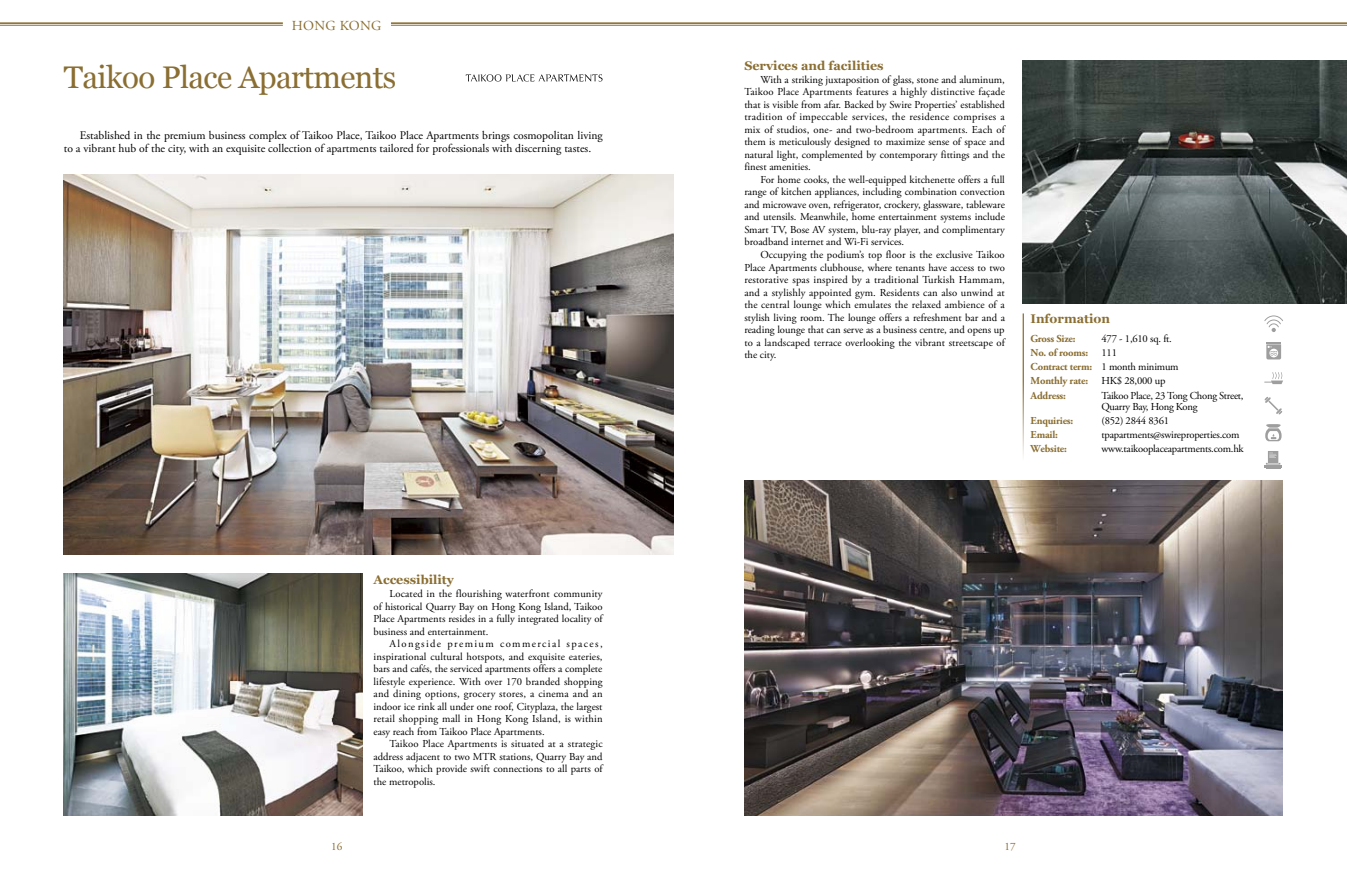
<style>
.page{position:relative;width:1347px;height:869px;background:#fff}
.page>*{position:absolute;margin:0;border:0;box-sizing:border-box;transform-origin:0 0}
.t1{font:31.25px "Georgia";letter-spacing:-.02em;color:#8a6e32}
.t2{font:13.75px "Adobe Garamond Pro";letter-spacing:.025em;color:#8a6e32}
.t3{font:700 12.5px "Georgia";color:#8a6e32}
.t4{font:11.62px/13.8px "Adobe Garamond Pro";color:#000}
.t5{font:11.25px "Adobe Garamond Pro";color:#8a6e32}
.t6{font:10.62px/12.5px "Adobe Garamond Pro";color:#000;text-align:justify}
.t7{font:700 10.62px/14.1px "Adobe Garamond Pro";letter-spacing:-.02em;color:#8a6e32}
.t8{font:10.62px "Adobe Garamond Pro";letter-spacing:-.02em;color:#000}
.t9{font:10.62px/11.2px "Adobe Garamond Pro";letter-spacing:-.025em;color:#000}
.s1{font-weight:400;color:#000}
</style>
<div class="page">
<img style="left:744px;top:480px;width:538px;height:335px">
<img style="left:64px;top:175px;width:609px;height:379px">
<img style="left:1022px;top:60px;width:324px;height:244px">
<img style="left:64px;top:573px;width:298px;height:242px">
<svg style="left:1266px;top:342px;width:15px;height:17px"></svg>
<svg style="left:1264px;top:315px;width:19px;height:17px"></svg>
<svg style="left:1264px;top:397px;width:18px;height:17px"></svg>
<svg style="left:1265px;top:424px;width:16px;height:17px"></svg>
<svg style="left:1264px;top:451px;width:17px;height:17px"></svg>
<svg style="left:1264px;top:372px;width:19px;height:12px"></svg>
<svg style="left:466px;top:74px;width:136px;height:7px"></svg>
<hr style="left:1022px;top:313px;width:1px;height:157px;background:#8a6e32">
<hr style="left:0;top:22px;width:283px;height:2px;background:#8a6e32">
<hr style="left:0;top:25px;width:283px;height:1px;background:#8a6e32">
<hr style="left:391px;top:22px;width:955px;height:2px;background:#8a6e32">
<hr style="left:391px;top:25px;width:955px;height:1px;background:#8a6e32">
<p class="t2" style="left:292px;top:17px;width:91px">Hong kong</p>
<h1 class="t1" style="left:64px;top:58px;width:334px">Taikoo Place Apartments</h1>
<p class="t4" style="left:64px;top:128px;width:540px;text-indent:16px">Established in the premium business complex of Taikoo Place, Taikoo Place Apartments brings cosmopolitan living to a vibrant hub of the city, with an exquisite collection of apartments tailored for professionals with discerning tastes.</p>
<p class="t3" style="left:744px;top:57px;width:141px">Services and facilities</p>
<p class="t6" style="left:744px;top:74px;width:262px;text-indent:16px">With a striking juxtaposition of glass, stone and aluminum, Taikoo Place Apartments features a highly distinctive façade that is visible from afar. Backed by Swire Properties’ established tradition of impeccable services, the residence comprises a mix of studios, one- and two-bedroom apartments. Each of them is meticulously designed to maximize sense of space and natural light, complemented by contemporary fittings and the finest amenities.</p>
<p class="t6" style="left:744px;top:174px;width:262px;text-indent:16px">For home cooks, the well-equipped kitchenette offers a full range of kitchen appliances, including combination convection and microwave oven, refrigerator, crockery, glassware, tableware and utensils. Meanwhile, home entertainment systems include Smart TV, Bose AV system, blu-ray player, and complimentary broadband internet and Wi-Fi services.</p>
<p class="t6" style="left:744px;top:248px;width:262px;text-indent:16px">Occupying the podium’s top floor is the exclusive Taikoo Place Apartments clubhouse, where tenants have access to two restorative spas inspired by a traditional Turkish Hammam, and a stylishly appointed gym. Residents can also unwind at the central lounge which emulates the relaxed ambience of a stylish living room. The lounge offers a refreshment bar and a reading lounge that can serve as a business centre, and opens up to a landscaped terrace overlooking the vibrant streetscape of the city.</p>
<p class="t3" style="left:1030px;top:310px;width:81px">Information</p>
<p class="t7" style="left:1030px;top:332px;width:46px">Gross Size:</p>
<p class="t8" style="left:1101px;top:332px;width:72px">477 - 1,610 sq. ft.</p>
<p class="t7" style="left:1030px;top:346px;width:59px">No. of rooms:</p>
<p class="t7" style="left:1030px;top:346px;width:149px;text-indent:71px"><span class="s1">111<br></span>Contract term: <span class="s1">1 month minimum<br></span>Monthly rate:</p>
<p class="t6" style="left:1101px;top:375px;width:65px">HK$ 28,000 up</p>
<p class="t7" style="left:1030px;top:388px;width:37px">Address:</p>
<p class="t9" style="left:1101px;top:390px;width:144px">Taikoo Place, 23 Tong Chong Street,<br>Quarry Bay, Hong Kong</p>
<p class="t7" style="left:1030px;top:413px;width:44px">Enquiries:</p>
<p class="t8" style="left:1101px;top:414px;width:69px">(852) 2844 8361</p>
<p class="t7" style="left:1030px;top:427px;width:29px">Email:</p>
<p class="t8" style="left:1101px;top:428px;width:139px">tpapartments@swireproperties.com</p>
<p class="t7" style="left:1030px;top:441px;width:38px">Website:</p>
<p class="t8" style="left:1101px;top:442px;width:144px">www.taikooplaceapartments.com.hk</p>
<p class="t3" style="left:373px;top:571px;width:82px">Accessibility</p>
<p class="t6" style="left:373px;top:587px;width:230px;text-indent:16px">Located in the flourishing waterfront community of historical Quarry Bay on Hong Kong Island, Taikoo Place Apartments resides in a fully integrated locality of business and entertainment.</p>
<p class="t6" style="left:373px;top:637px;width:231px;text-indent:16px">Alongside premium commercial spaces, inspirational cultural hotspots, and exquisite eateries, bars and cafés, the serviced apartments offers a complete lifestyle experience. With over 170 branded shopping and dining options, grocery stores, a cinema and an indoor ice rink all under one roof, Cityplaza, the largest retail shopping mall in Hong Kong Island, is within easy reach from Taikoo Place Apartments.</p>
<p class="t6" style="left:373px;top:737px;width:231px;text-indent:16px">Taikoo Place Apartments is situated at a strategic address adjacent to two MTR stations, Quarry Bay and Taikoo, which provide swift connections to all parts of the metropolis.</p>
<p class="t5" style="left:331px;top:839px;width:13px">16</p>
<p class="t5" style="left:1004px;top:839px;width:13px">17</p>
</div>
